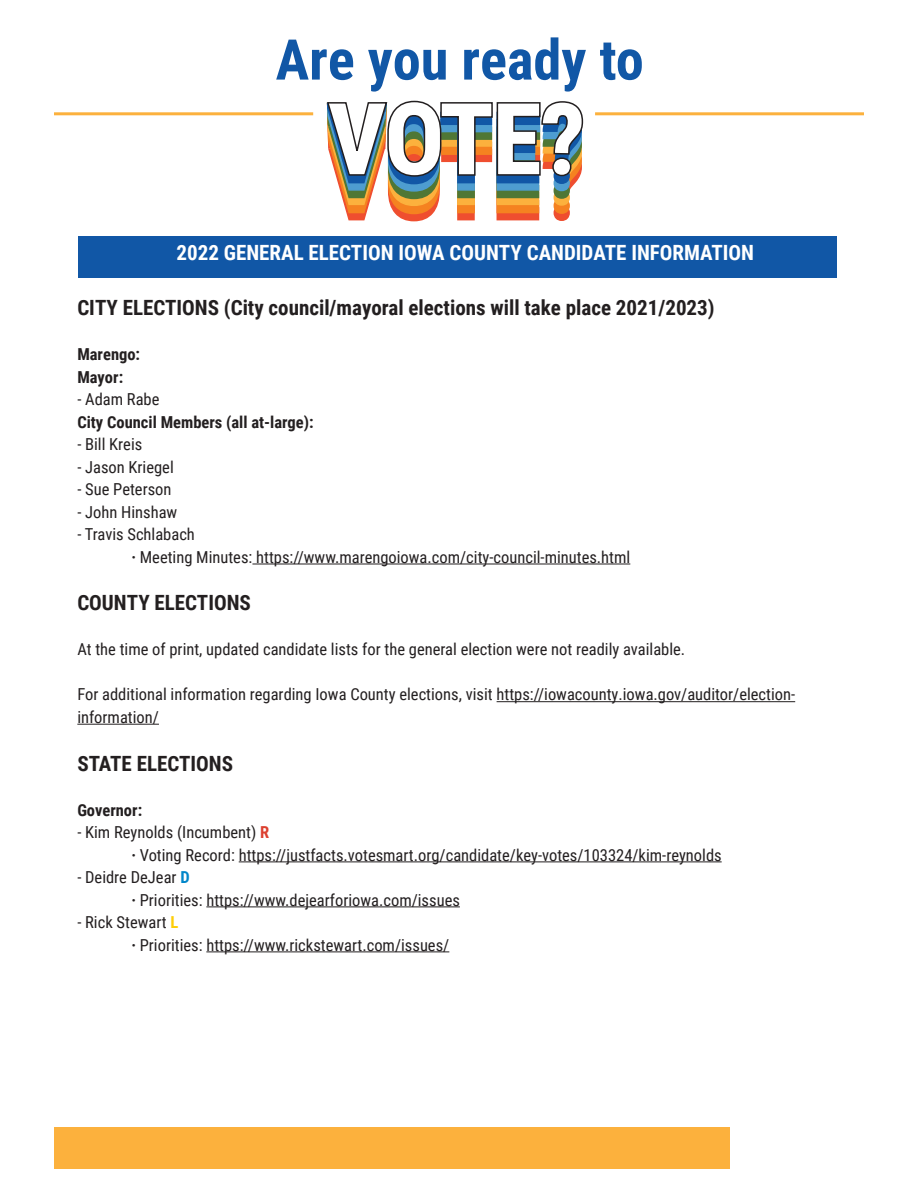
<style>
.page{position:relative;width:918px;height:1188px;background:#fff}
.page>*{position:absolute;margin:0;border:0;box-sizing:border-box;transform-origin:0 0}
.t1{font:700 21px "Roboto Condensed";color:#231f20}
.t2{font:700 21px "Roboto Condensed";color:#fff}
.t3{font:16.5px/22.5px "Roboto Condensed";color:#231f20}
.t4{font:700 16.5px/22.5px "Roboto Condensed";color:#231f20}
.s1{font-weight:700}
.s2{font-weight:700;color:#dc4030}
.s3{font-weight:700;color:#0086c9}
.s4{font-weight:700;color:#fece08}
</style>
<div class="page">
<svg style="left:276px;top:37px;width:366px;height:55px"></svg>
<svg style="left:326px;top:100px;width:258px;height:122px"></svg>
<hr style="left:54px;top:112px;width:259px;height:3px;background:#fcb13d">
<hr style="left:595px;top:112px;width:269px;height:3px;background:#fcb13d">
<div style="left:79px;top:237px;width:758px;height:41px;background:#1157a6"></div>
<div style="left:54px;top:1128px;width:676px;height:41px;background:#fcb13d"></div>
<hr style="left:252px;top:564px;width:378px;height:1px;background:#231f20">
<hr style="left:497px;top:701px;width:298px;height:1px;background:#231f20">
<hr style="left:77px;top:724px;width:82px;height:1px;background:#231f20">
<hr style="left:239px;top:861px;width:483px;height:1px;background:#231f20">
<hr style="left:206px;top:906px;width:254px;height:1px;background:#231f20">
<hr style="left:206px;top:951px;width:243px;height:1px;background:#231f20">
<p class="t2" style="left:176px;top:238px;width:579px">2022 GENERAL ELECTION IOWA COUNTY CANDIDATE INFORMATION</p>
<p class="t1" style="left:77px;top:293px;width:639px">CITY ELECTIONS (City council/mayoral elections will take place 2021/2023)</p>
<p class="t4" style="left:77px;top:343px;width:64px">Marengo:<br>Mayor:</p>
<p class="t3" style="left:77px;top:388px;width:84px">- Adam Rabe</p>
<p class="t4" style="left:77px;top:410px;width:238px">City Council Members (all at-large):</p>
<p class="t3" style="left:77px;top:433px;width:67px">- Bill Kreis</p>
<p class="t3" style="left:77px;top:455px;width:98px">- Jason Kriegel</p>
<p class="t3" style="left:77px;top:478px;width:96px">- Sue Peterson</p>
<p class="t3" style="left:77px;top:500px;width:101px">- John Hinshaw</p>
<p class="t3" style="left:131px;top:523px;width:500px;text-indent:-54px">- Travis Schlabach<br><span class="s1">·</span> Meeting Minutes: https://www.marengoiowa.com/city-council-minutes.html</p>
<p class="t1" style="left:77px;top:588px;width:175px">COUNTY ELECTIONS</p>
<p class="t3" style="left:77px;top:638px;width:609px">At the time of print, updated candidate lists for the general election were not readily available.</p>
<p class="t3" style="left:77px;top:683px;width:719px">For additional information regarding Iowa County elections, visit https://iowacounty.iowa.gov/auditor/election&shy;information/</p>
<p class="t1" style="left:77px;top:749px;width:157px">STATE ELECTIONS</p>
<p class="t4" style="left:77px;top:798px;width:66px">Governor:</p>
<p class="t3" style="left:131px;top:820px;width:592px;text-indent:-54px">- Kim Reynolds (Incumbent) <span class="s2">R<br></span><span class="s1">·</span> Voting Record: https://justfacts.votesmart.org/candidate/key-votes/103324/kim-reynolds</p>
<p class="t3" style="left:131px;top:865px;width:330px;text-indent:-54px">- Deidre DeJear <span class="s3">D<br></span><span class="s1">·</span> Priorities: https://www.dejearforiowa.com/issues</p>
<p class="t3" style="left:131px;top:910px;width:320px;text-indent:-54px">- Rick Stewart <span class="s4">L<br></span><span class="s1">·</span> Priorities: https://www.rickstewart.com/issues/</p>
</div>
